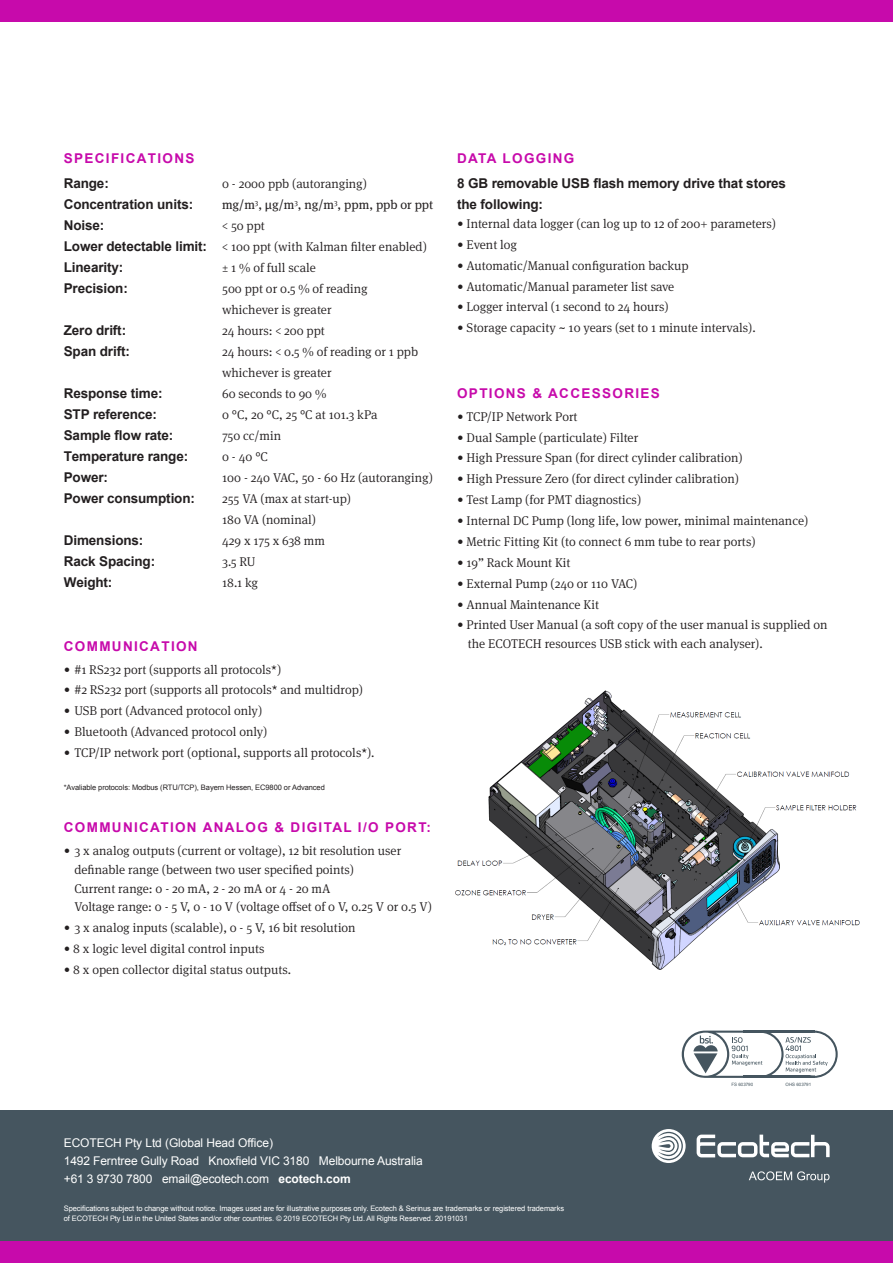
<style>
.page{position:relative;width:893px;height:1263px;background:#fff}
.page>*{position:absolute;margin:0;border:0;box-sizing:border-box;transform-origin:0 0}
.Cap-sub-heading{font:700 13.5px/21px "Arial";letter-spacing:-.01em;color:#231f20}
.Cap-sub-heading-2{font:700 13.5px/25.2px "Arial";letter-spacing:.1em;color:#c70aab}
.Black_subheading-rev{font:700 13.5px/21px "Arial";letter-spacing:-.01em;color:#231f20}
.Main_content__specs{font:300 12.75px/18.8px "Meta Serif Pro";color:#231f20}
.Actual-specs-content{font:300 12.75px/21px "Meta Serif Pro";color:#231f20}
.Actual-specs-content-2{font:12.75px "Meta Serif Pro";color:#231f20}
.t1{font:12px/18px "Arial";letter-spacing:-.01em;color:#fff}
.t2{font:7.5px/10.5px "Arial";letter-spacing:-.01em;color:#fff}
.t3{font:7.5px "Arial";letter-spacing:-.01em;color:#231f20}
.t4{font:4.5px "Arial";letter-spacing:-.01em;color:#45555f}
.s1{color:#231f20}
.s2{font-weight:700}
</style>
<div class="page">
<div style="left:0;top:0;width:893px;height:21px;background:#c70aab"></div>
<img style="left:455px;top:690px;width:405px;height:280px">
<div style="left:0;top:1110px;width:893px;height:134px;background:#45555f"></div>
<div style="left:0;top:1242px;width:893px;height:21px;background:#c70aab"></div>
<svg style="left:652px;top:1129px;width:34px;height:34px"></svg>
<svg style="left:697px;top:1134px;width:133px;height:23px"></svg>
<svg style="left:749px;top:1171px;width:80px;height:11px"></svg>
<svg style="left:682px;top:1030px;width:156px;height:48px"></svg>
<p class="Cap-sub-heading-2" style="left:64px;top:146px;width:132px">SPECIFICATIONS<br><span class="s1">Range:</span></p>
<p class="Cap-sub-heading" style="left:64px;top:194px;width:145px">Concentration units:<br>Noise:<br>Lower detectable limit:<br>Linearity:<br>Precision:</p>
<p class="Cap-sub-heading" style="left:64px;top:320px;width:68px">Zero drift:<br>Span drift:</p>
<p class="Cap-sub-heading" style="left:64px;top:383px;width:133px">Response time:<br>STP reference:<br>Sample flow rate:<br>Temperature range:<br>Power:<br>Power consumption:</p>
<p class="Cap-sub-heading" style="left:64px;top:530px;width:93px">Dimensions:<br>Rack Spacing:<br>Weight:</p>
<p class="Actual-specs-content" style="left:222px;top:172px;width:146px">0 - 2000 ppb (autoranging)</p>
<p class="Actual-specs-content-2" style="left:222px;top:195px;width:213px">mg/m<sup>3</sup>, μg/m<sup>3</sup>, ng/m<sup>3</sup>, ppm, ppb or ppt</p>
<p class="Actual-specs-content" style="left:222px;top:214px;width:44px">&lt; 50 ppt</p>
<p class="Actual-specs-content" style="left:222px;top:235px;width:206px">&lt; 100 ppt (with Kalman filter enabled)</p>
<p class="Actual-specs-content" style="left:222px;top:256px;width:95px">± 1 % of full scale</p>
<p class="Actual-specs-content" style="left:222px;top:277px;width:147px">500 ppt or 0.5 % of reading whichever is greater</p>
<p class="Actual-specs-content" style="left:222px;top:319px;width:104px">24 hours: &lt; 200 ppt</p>
<p class="Actual-specs-content" style="left:222px;top:340px;width:197px">24 hours: &lt; 0.5 % of reading or 1 ppb whichever is greater</p>
<p class="Actual-specs-content" style="left:222px;top:382px;width:106px">60 seconds to 90 %</p>
<p class="Actual-specs-content" style="left:222px;top:403px;width:157px">0 °C, 20 °C, 25 °C at 101.3 kPa</p>
<p class="Actual-specs-content" style="left:222px;top:424px;width:60px">750 cc/min</p>
<p class="Actual-specs-content" style="left:222px;top:445px;width:47px">0 - 40 °C</p>
<p class="Actual-specs-content" style="left:222px;top:466px;width:212px">100 - 240 VAC, 50 - 60 Hz (autoranging)</p>
<p class="Actual-specs-content" style="left:222px;top:487px;width:130px">255 VA (max at start-up)<br>180 VA (nominal)</p>
<p class="Actual-specs-content" style="left:222px;top:529px;width:104px">429 x 175 x 638 mm</p>
<p class="Actual-specs-content" style="left:222px;top:550px;width:35px">3.5 RU</p>
<p class="Actual-specs-content" style="left:222px;top:571px;width:37px">18.1 kg</p>
<p class="Cap-sub-heading-2" style="left:64px;top:634px;width:135px">COMMUNICATION</p>
<p class="Main_content__specs" style="left:64px;top:659px;width:219px">• #1 RS232 port (supports all protocols*)</p>
<p class="Main_content__specs" style="left:64px;top:680px;width:301px">• #2 RS232 port (supports all protocols* and multidrop)</p>
<p class="Main_content__specs" style="left:64px;top:701px;width:200px">• USB port (Advanced protocol only)</p>
<p class="Main_content__specs" style="left:64px;top:722px;width:205px">• Bluetooth (Advanced protocol only)</p>
<p class="Main_content__specs" style="left:64px;top:743px;width:312px">• TCP/IP network port (optional, supports all protocols*).</p>
<p class="t3" style="left:64px;top:782px;width:263px">*Avaliable protocols: Modbus (RTU/TCP), Bayern Hessen, EC9800 or Advanced</p>
<p class="Cap-sub-heading-2" style="left:64px;top:815px;width:369px">COMMUNICATION ANALOG &amp; DIGITAL I/O PORT:</p>
<p class="Main_content__specs" style="left:74px;top:841px;width:359px;text-indent:-11px">• 3 x analog outputs (current or voltage), 12 bit resolution user definable range (between two user specified points)<br>Current range: 0 - 20 mA, 2 - 20 mA or 4 - 20 mA<br>Voltage range: 0 - 5 V, 0 - 10 V (voltage offset of 0 V, 0.25 V or 0.5 V)</p>
<p class="Main_content__specs" style="left:64px;top:918px;width:293px">• 3 x analog inputs (scalable), 0 - 5 V, 16 bit resolution</p>
<p class="Main_content__specs" style="left:64px;top:939px;width:202px">• 8 x logic level digital control inputs</p>
<p class="Main_content__specs" style="left:64px;top:960px;width:229px">• 8 x open collector digital status outputs.</p>
<p class="Cap-sub-heading-2" style="left:457px;top:146px;width:119px">DATA LOGGING</p>
<p class="Black_subheading-rev" style="left:457px;top:173px;width:331px">8 GB removable USB flash memory drive that stores the following:</p>
<p class="Main_content__specs" style="left:457px;top:214px;width:320px">• Internal data logger (can log up to 12 of 200+ parameters)</p>
<p class="Main_content__specs" style="left:457px;top:234px;width:62px">• Event log</p>
<p class="Main_content__specs" style="left:457px;top:255px;width:233px">• Automatic/Manual configuration backup</p>
<p class="Main_content__specs" style="left:457px;top:276px;width:219px">• Automatic/Manual parameter list save</p>
<p class="Main_content__specs" style="left:457px;top:297px;width:213px">• Logger interval (1 second to 24 hours)</p>
<p class="Main_content__specs" style="left:457px;top:318px;width:300px">• Storage capacity ~ 10 years (set to 1 minute intervals).</p>
<p class="Cap-sub-heading-2" style="left:457px;top:381px;width:204px">OPTIONS &amp; ACCESSORIES</p>
<p class="Main_content__specs" style="left:457px;top:406px;width:122px">• TCP/IP Network Port</p>
<p class="Main_content__specs" style="left:457px;top:427px;width:183px">• Dual Sample (particulate) Filter</p>
<p class="Main_content__specs" style="left:457px;top:448px;width:287px">• High Pressure Span (for direct cylinder calibration)</p>
<p class="Main_content__specs" style="left:457px;top:469px;width:283px">• High Pressure Zero (for direct cylinder calibration)</p>
<p class="Main_content__specs" style="left:457px;top:490px;width:186px">• Test Lamp (for PMT diagnostics)</p>
<p class="Main_content__specs" style="left:457px;top:511px;width:353px">• Internal DC Pump (long life, low power, minimal maintenance)</p>
<p class="Main_content__specs" style="left:457px;top:532px;width:300px">• Metric Fitting Kit (to connect 6 mm tube to rear ports)</p>
<p class="Main_content__specs" style="left:457px;top:552px;width:115px">• 19” Rack Mount Kit</p>
<p class="Main_content__specs" style="left:457px;top:573px;width:182px">• External Pump (240 or 110 VAC)</p>
<p class="Main_content__specs" style="left:457px;top:594px;width:143px">• Annual Maintenance Kit</p>
<p class="Main_content__specs" style="left:468px;top:615px;width:361px;text-indent:-11px">• Printed User Manual (a soft copy of the user manual is supplied on the ECOTECH resources USB stick with each analyser).</p>
<p class="t1" style="left:64px;top:1133px;width:361px">ECOTECH Pty Ltd (Global Head Office)<br>1492 Ferntree Gully Road Knoxfield VIC 3180 Melbourne Australia +61 3 9730 7800 email@ecotech.com <span class="s2">ecotech.com</span></p>
<p class="t4" style="left:732px;top:1082px;width:23px">FS 603790</p>
<p class="t4" style="left:786px;top:1082px;width:27px">OHS 603791</p>
<p class="t2" style="left:64px;top:1203px;width:502px">Specifications subject to change without notice. Images used are for illustrative purposes only. Ecotech &amp; Serinus are trademarks or registered trademarks of ECOTECH Pty Ltd in the United States and/or other countries. © 2019 ECOTECH Pty Ltd. All Rights Reserved. 20191031</p>
</div>
